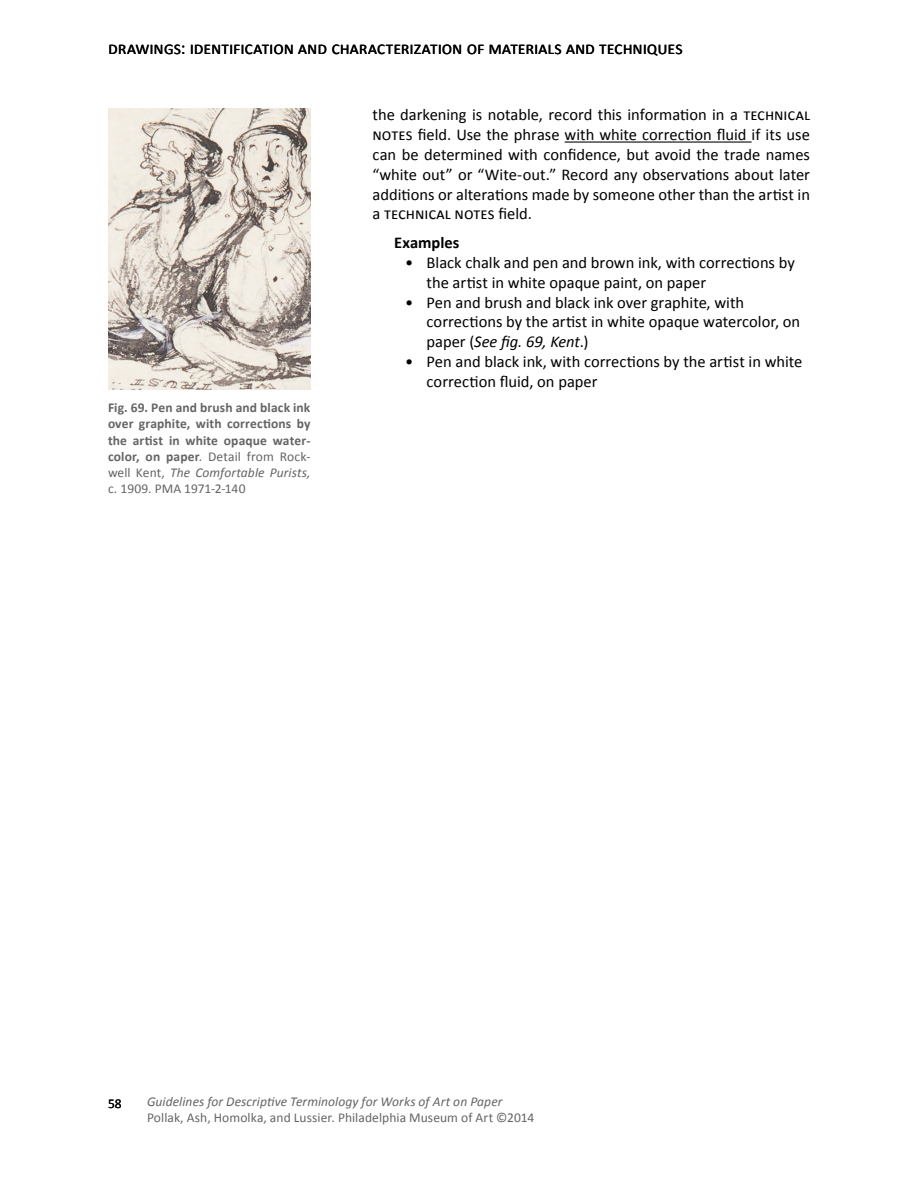
<style>
.page{position:relative;width:918px;height:1188px;background:#fff}
.page>*{position:absolute;margin:0;border:0;box-sizing:border-box;transform-origin:0 0}
.t1{font:18px "Calibri";letter-spacing:-.005em;color:#000}
.t2{font:16.5px/19.8px "Calibri";color:#000}
.t3{font:700 16.5px "Calibri";color:#000}
.t4{font:700 13.5px/16.2px "Calibri";letter-spacing:.01em;color:#636466;text-align:justify}
.t5{font:13.5px "Calibri";letter-spacing:.005em;color:#636466}
.t6{font:italic 13.5px "Calibri";letter-spacing:.005em;color:#636466}
.t7{font:13.5px "Calibri";color:#000}
.s1{font-weight:400}
.s2{font-weight:400;font-style:italic}
.s3{font-style:italic}
</style>
<div class="page">
<hr style="left:565px;top:142px;width:187px;height:1px;background:#000">
<img style="left:108px;top:108px;width:202px;height:282px">
<p class="t1" style="left:108px;top:37px;width:576px">drawings: identification and characterization of materials and techniques</p>
<p class="t4" style="left:108px;top:400px;width:204px">Fig. 69. Pen and brush and black ink over graphite, with corrections by the artist in white opaque water&shy;color, on paper<span class="s1">. Detail from Rock&shy;well Kent,</span> <span class="s2">The Comfortable Purists, </span><span class="s1">c. 1909. PMA 1971-2-140</span></p>
<p class="t2" style="left:373px;top:105px;width:439px;text-align:justify">the darkening is notable, record this information in a technical notes field. Use the phrase with white correction fluid if its use can be determined with confidence, but avoid the trade names “white out” or “Wite-out.” Record any observations about later additions or alterations made by someone other than the artist in a technical notes field.</p>
<p class="t3" style="left:394px;top:232px;width:67px">Examples</p>
<p class="t2" style="left:427px;top:253px;width:370px;text-indent:-22px">• Black chalk and pen and brown ink, with corrections by the artist in white opaque paint, on paper</p>
<p class="t2" style="left:427px;top:292px;width:375px;text-indent:-22px">• Pen and brush and black ink over graphite, with corrections by the artist in white opaque watercolor, on paper (<span class="s3">See fig. 69, Kent</span>.)</p>
<p class="t2" style="left:427px;top:352px;width:377px;text-indent:-22px">• Pen and black ink, with corrections by the artist in white correction fluid, on paper</p>
<p class="t7" style="left:108px;top:1095px;width:15px">58</p>
<p class="t6" style="left:147px;top:1092px;width:357px">Guidelines for Descriptive Terminology for Works of Art on Paper</p>
<p class="t5" style="left:147px;top:1109px;width:389px">Pollak, Ash, Homolka, and Lussier. Philadelphia Museum of Art ©2014</p>
</div>
